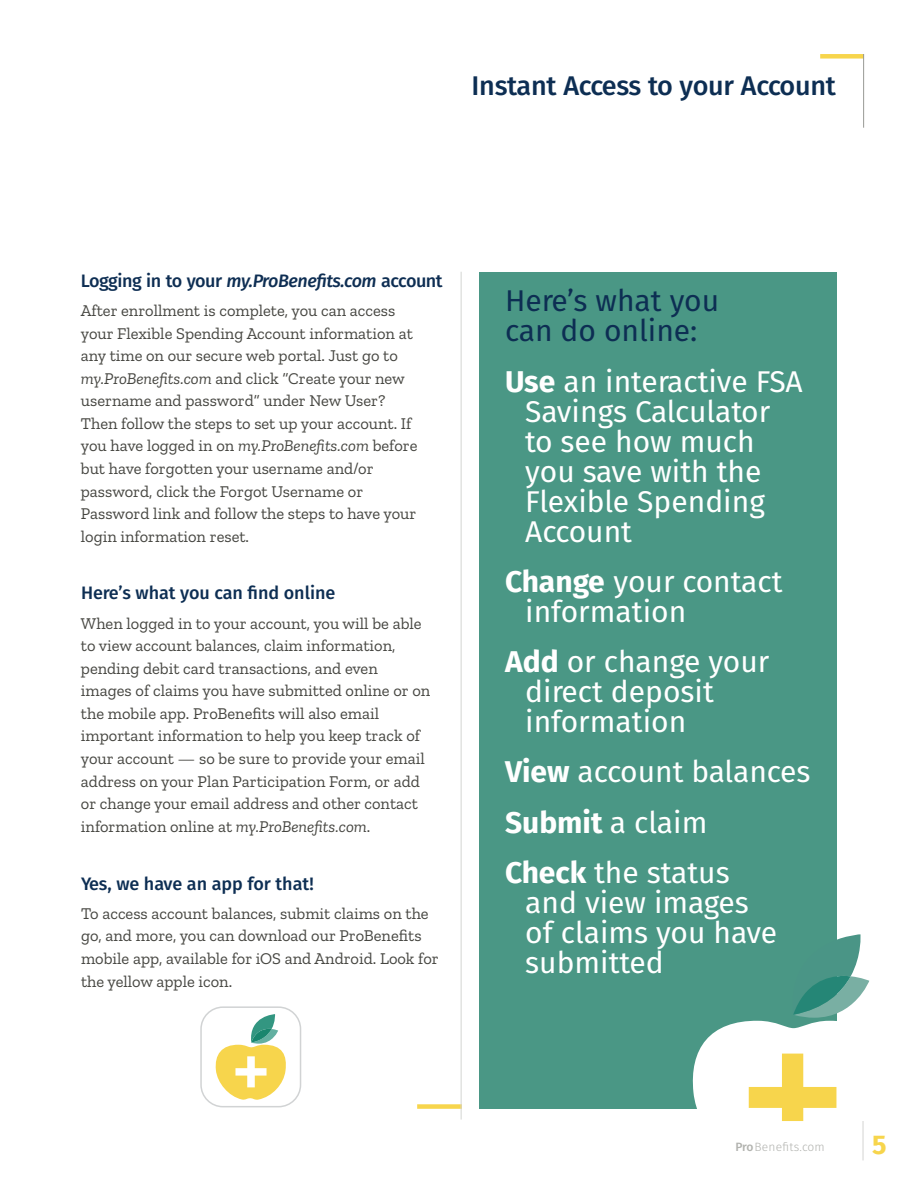
<style>
.page{position:relative;width:918px;height:1188px;background:#fff}
.page>*{position:absolute;margin:0;border:0;box-sizing:border-box;transform-origin:0 0}
.t1{font:30px/30px "Fira Sans";color:#fff}
.t2{font:30px/30px "Fira Sans";color:#0d2e53}
.t3{font:500 27px "Fira Sans";letter-spacing:-.01em;color:#0d2e53}
.t4{font:700 27px "Fira Sans";color:#f7d54c}
.t5{font:500 18px "Fira Sans";color:#0d2e53}
.t6{font:500 18px "Fira Sans";letter-spacing:-.03em;color:#0e2e53}
.t7{font:16.5px/22.5px "Zilla Slab";color:#464641}
.t8{font:300 12px "Fira Sans";letter-spacing:.02em;color:#b2b3af}
.s1{font-style:italic}
.s2{font-weight:700}
.s3{font-weight:500}
</style>
<div class="page">
<svg style="left:215px;top:1014px;width:71px;height:86px"></svg>
<div style="left:200px;top:1006px;width:101px;height:101px;border:1px solid #d1d3d4;border-radius:22px"></div>
<div style="left:417px;top:1104px;width:45px;height:5px;background:#f7d54c"></div>
<hr style="left:461px;top:272px;width:1px;height:848px;background:#d4d5d2">
<div style="left:480px;top:272px;width:357px;height:837px;background:#4a9785"></div>
<div style="left:820px;top:54px;width:44px;height:5px;background:#f7d54c"></div>
<hr style="left:863px;top:54px;width:1px;height:74px;background:#989994">
<hr style="left:863px;top:1107px;width:1px;height:53px;background:#d4d5d2">
<svg style="left:692px;top:934px;width:178px;height:187px"></svg>
<h2 class="t3" style="left:472px;top:70px;width:366px">Instant Access to your Account</h2>
<p class="t6" style="left:81px;top:270px;width:363px">Logging in to your <span class="s1">my.ProBenefits.com</span> account</p>
<p class="t7" style="left:81px;top:300px;width:338px">After enrollment is complete, you can access your Flexible Spending Account information at any time on our secure web portal. Just go to <span class="s1">my.ProBenefits.com</span> and click “Create your new username and password” under New User?<br>Then follow the steps to set up your account. If you have logged in on <span class="s1">my.ProBenefits.com</span> before but have forgotten your username and/or password, click the Forgot Username or Password link and follow the steps to have your login information reset.</p>
<p class="t5" style="left:81px;top:583px;width:256px">Here’s what you can find online</p>
<p class="t7" style="left:81px;top:613px;width:351px">When logged in to your account, you will be able to view account balances, claim information, pending debit card transactions, and even images of claims you have submitted online or on the mobile app. ProBenefits will also email important information to help you keep track of your account — so be sure to provide your email address on your Plan Participation Form, or add or change your email address and other contact information online at <span class="s1">my.ProBenefits.com</span>.</p>
<p class="t5" style="left:81px;top:873px;width:234px">Yes, we have an app for that!</p>
<p class="t7" style="left:81px;top:903px;width:359px">To access account balances, submit claims on the go, and more, you can download our ProBenefits mobile app, available for iOS and Android. Look for the yellow apple icon.</p>
<h1 class="t2" style="left:505px;top:286px;width:216px">Here’s what you can do online:</h1>
<h1 class="t1" style="left:525px;top:367px;width:279px;text-indent:-20px"><span class="s2">Use</span> an interactive FSA<br>Savings Calculator to see how much you save with the<br>Flexible Spending<br>Account</h1>
<h1 class="t1" style="left:525px;top:567px;width:259px;text-indent:-20px"><span class="s2">Change</span> your contact information</h1>
<h1 class="t1" style="left:525px;top:647px;width:246px;text-indent:-20px"><span class="s2">Add</span> or change your direct deposit information</h1>
<h1 class="t1" style="left:505px;top:747px;width:307px;line-height:49.9px"><span class="s2">View</span> account balances<br><span class="s2">Submit</span> a claim<br><span class="s2">Check</span> the status</h1>
<h1 class="t1" style="left:525px;top:887px;width:254px">and view images of claims you have submitted</h1>
<p class="t8" style="left:735px;top:1140px;width:91px"><span class="s3">Pro</span>Benefits.com</p>
<h2 class="t4" style="left:872px;top:1129px;width:16px">5</h2>
</div>
